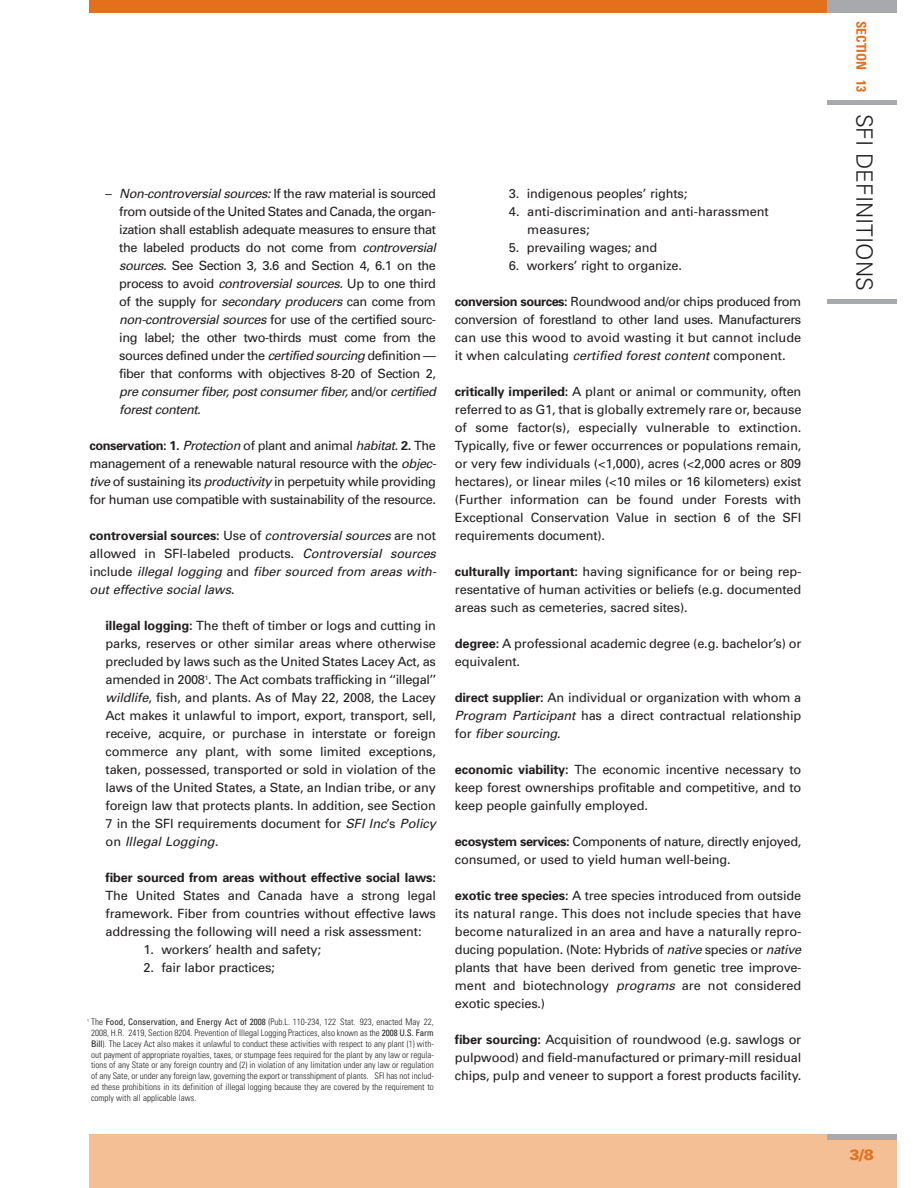
<style>
.page{position:relative;width:918px;height:1188px;background:#fff}
.page>*{position:absolute;margin:0;border:0;box-sizing:border-box;transform-origin:0 0}
.t1{font:300 22.5px "Univers";color:#231f20}
.t2{font:900 15px "Univers";color:#e4701e}
.t3{font:12.75px/18px "Univers";letter-spacing:-.01em;color:#231f20;text-align:justify}
.t4{font:italic 12.75px/18px "Univers";letter-spacing:-.01em;color:#231f20;text-align:justify}
.t5{font:12.75px/18px "Univers";letter-spacing:-.03em;color:#231f20}
.t6{font:700 12.75px "Univers";letter-spacing:-.01em;color:#231f20}
.t7{font:300 condensed 9px/10.8px "Univers";color:#231f20;text-align:justify}
.s1{font-style:italic}
.s2{font-weight:700}
.s3{font-weight:700;font-style:normal}
.s4{font-style:normal}
.s5{font-weight:400}
.s6{font-weight:700;font-stretch:condensed;font-size:13.5px;color:#e4701e}
</style>
<div class="page">
<div style="left:89px;top:0;width:807px;height:12px;background:#e4701e"></div>
<div style="left:89px;top:1135px;width:807px;height:53px;background:#f5bf95"></div>
<div style="left:827px;top:0;width:69px;height:13px;background:#a8a9ad"></div>
<div style="left:827px;top:100px;width:69px;height:5px;background:#a8a9ad"></div>
<div style="left:827px;top:299px;width:69px;height:5px;background:#a8a9ad"></div>
<div style="left:827px;top:1135px;width:69px;height:5px;background:#a8a9ad"></div>
<p class="t3" style="left:119px;top:186px;width:318px;text-indent:-14px">– <span class="s1">Non-controversial sources:</span> If the raw material is sourced from outside of the United States and Canada, the organ&shy;ization shall establish adequate measures to ensure that the labeled products do not come from <span class="s1">controversial sources.</span> See Section 3, 3.6 and Section 4, 6.1 on the process to avoid <span class="s1">controversial sources.</span> Up to one third of the supply for <span class="s1">secondary producers</span> can come from <span class="s1">non-controversial sources</span> for use of the certified sourc&shy;ing label; the other two-thirds must come from the sources defined under the <span class="s1">certified sourcing</span> definition — fiber that conforms with objectives 8-20 of Section 2, <span class="s1">pre consumer fiber, post consumer fiber,</span> and/or <span class="s1">certified forest content.</span></p>
<p class="t3" style="left:90px;top:438px;width:348px"><span class="s2">conservation: 1.</span> <span class="s1">Protection</span> of plant and animal <span class="s1">habitat</span>. <span class="s2">2.</span> The management of a renewable natural resource with the <span class="s1">objec&shy;tive</span> of sustaining its <span class="s1">productivity</span> in perpetuity while providing for human use compatible with sustainability of the resource.</p>
<p class="t4" style="left:90px;top:528px;width:348px"><span class="s3">controversial sources:</span> <span class="s4">Use of</span> controversial sources <span class="s4">are not allowed in SFI-labeled products.</span> Controversial sources <span class="s4">include</span> illegal logging <span class="s4">and</span> fiber sourced from areas with&shy;out effective social laws.</p>
<p class="t3" style="left:106px;top:618px;width:332px"><span class="s2">illegal logging:</span> The theft of timber or logs and cutting in parks, reserves or other similar areas where otherwise precluded by laws such as the United States Lacey Act, as amended in 2008<sup>1</sup>. The Act combats trafficking in ‘‘illegal’’ <span class="s1">wildlife</span>, fish, and plants. As of May 22, 2008, the Lacey Act makes it unlawful to import, export, transport, sell, receive, acquire, or purchase in interstate or foreign commerce any plant, with some limited exceptions, taken, possessed, transported or sold in violation of the laws of the United States, a State, an Indian tribe, or any foreign law that protects plants. In addition, see Section 7 in the SFI requirements document for <span class="s1">SFI Inc</span>’s <span class="s1">Policy </span>on <span class="s1">Illegal Logging.</span></p>
<p class="t6" style="left:106px;top:873px;width:332px">fiber sourced from areas without effective social laws:</p>
<p class="t3" style="left:106px;top:888px;width:332px">The United States and Canada have a strong legal framework. Fiber from countries without effective laws addressing the following will need a risk assessment:</p>
<p class="t3" style="left:144px;top:942px;width:179px">1. workers’ health and safety;</p>
<p class="t3" style="left:144px;top:960px;width:133px">2. fair labor practices;</p>
<p class="t7" style="left:91px;top:1017px;width:344px;text-indent:-4px"><sup>1</sup> The <span class="s5">Food, Conservation, and Energy Act of 2008</span> (Pub.L. 110-234, 122 Stat. 923, enacted May 22, 2008, H.R. 2419, Section 8204. Prevention of Illegal Logging Practices, also known as the <span class="s5">2008 U.S. Farm Bill</span>). The Lacey Act also makes it unlawful to conduct these activities with respect to any plant (1) with&shy;out payment of appropriate royalties, taxes, or stumpage fees required for the plant by any law or regula&shy;tions of any State or any foreign country and (2) in violation of any limitation under any law or regulation of any Sate, or under any foreign law, governing the export or transshipment of plants. SFI has not includ&shy;ed these prohibitions in its definition of illegal logging because they are covered by the requirement to comply with all applicable laws.</p>
<p class="t3" style="left:509px;top:186px;width:180px">3. indigenous peoples’ rights;</p>
<p class="t3" style="left:527px;top:204px;width:243px;text-indent:-18px">4. anti-discrimination and anti-harassment measures;</p>
<p class="t3" style="left:509px;top:240px;width:150px">5. prevailing wages; and</p>
<p class="t3" style="left:509px;top:258px;width:175px">6. workers’ right to organize.</p>
<p class="t3" style="left:455px;top:294px;width:348px"><span class="s2">conversion sources:</span> Roundwood and/or chips produced from conversion of forestland to other land uses. Manufacturers can use this wood to avoid wasting it but cannot include it when calculating <span class="s1">certified forest content</span> component.</p>
<p class="t3" style="left:455px;top:384px;width:348px"><span class="s2">critically imperiled:</span> A plant or animal or community, often referred to as G1, that is globally extremely rare or, because of some factor(s), especially vulnerable to extinction.<br>Typically, five or fewer occurrences or populations remain, or very few individuals (&lt;1,000), acres (&lt;2,000 acres or 809 hectares), or linear miles (&lt;10 miles or 16 kilometers) exist (Further information can be found under Forests with Exceptional Conservation Value in section 6 of the SFI requirements document).</p>
<p class="t3" style="left:455px;top:564px;width:348px"><span class="s2">culturally important:</span> having significance for or being rep&shy;resentative of human activities or beliefs (e.g. documented areas such as cemeteries, sacred sites).</p>
<p class="t3" style="left:455px;top:636px;width:348px"><span class="s2">degree:</span> A professional academic degree (e.g. bachelor’s) or equivalent.</p>
<p class="t3" style="left:455px;top:690px;width:348px"><span class="s2">direct supplier:</span> An individual or organization with whom a <span class="s1">Program Participant</span> has a direct contractual relationship for <span class="s1">fiber sourcing</span>.</p>
<p class="t3" style="left:455px;top:762px;width:348px"><span class="s2">economic viability:</span> The economic incentive necessary to keep forest ownerships profitable and competitive, and to keep people gainfully employed.</p>
<p class="t5" style="left:455px;top:834px;width:348px"><span class="s2">ecosystem services:</span> Components of nature, directly enjoyed, consumed, or used to yield human well-being.</p>
<p class="t3" style="left:455px;top:888px;width:348px"><span class="s2">exotic tree species:</span> A tree species introduced from outside its natural range. This does not include species that have become naturalized in an area and have a naturally repro&shy;ducing population. (Note: Hybrids of <span class="s1">native</span> species or <span class="s1">native </span>plants that have been derived from genetic tree improve&shy;ment and biotechnology <span class="s1">programs</span> are not considered exotic species.)</p>
<p class="t3" style="left:455px;top:1032px;width:348px"><span class="s2">fiber sourcing:</span> Acquisition of roundwood (e.g. sawlogs or pulpwood) and field-manufactured or primary-mill residual chips, pulp and veneer to support a forest products facility.</p>
<h1 class="t1" style="left:873px;top:21px;width:271px;rotate:90deg"><span class="s6">SECTION 13</span> SFI DEFINITIONS</h1>
<p class="t2" style="left:850px;top:1150px;width:26px">3/8</p>
</div>
